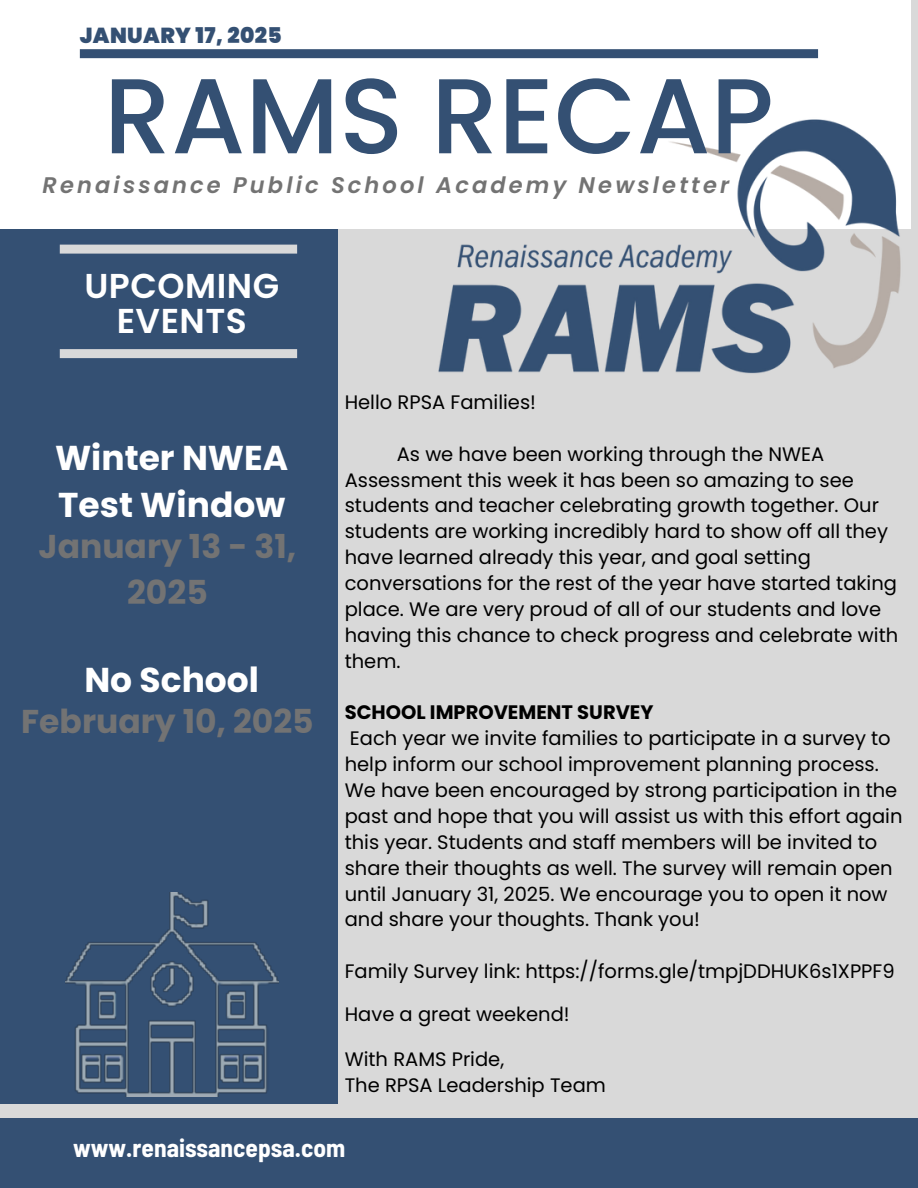
<style>
.page{position:relative;width:918px;height:1188px;background:#d9d9d9}
.page>*{position:absolute;margin:0;border:0;box-sizing:border-box;transform-origin:0 0}
.t1{font:500 106.35px "Poppins";color:#345073}
.t2{font:700 34.5px/47.2px "Poppins";color:#fff}
.t3{font:600 34.5px/34.8px "Poppins";letter-spacing:.015em;color:#fff;text-align:center}
.t4{font:700 33px/46.2px "Poppins";color:#737373;text-align:center}
.t5{font:700 semi-condensed 25.35px "Barlow";color:#fff}
.t6{font:italic 600 22.5px "Poppins";letter-spacing:.14em;color:#737373}
.t7{font:900 21.75px "Poppins";letter-spacing:.015em;color:#345073}
.t8{font:19.5px/25.8px "Poppins";color:#000}
.t9{font:700 19.5px "Poppins";color:#000}
</style>
<div class="page">
<div style="left:0;top:218px;width:338px;height:886px;background:#345073"></div>
<div style="left:0;top:1118px;width:918px;height:70px;background:#345073"></div>
<div style="left:0;top:0;width:911px;height:229px;background:#fff"></div>
<img style="left:438px;top:119px;width:463px;height:255px">
<div style="left:80px;top:49px;width:738px;height:9px;background:#345073"></div>
<div style="left:60px;top:245px;width:237px;height:9px;background:#d9d9d9"></div>
<div style="left:60px;top:349px;width:237px;height:9px;background:#d9d9d9"></div>
<img style="left:66px;top:893px;width:212px;height:203px">
<h3 class="t7" style="left:80px;top:20px;width:204px">JANUARY 17, 2025</h3>
<h5 class="t1" style="left:104px;top:42px;width:672px">RAMS RECAP</h5>
<h3 class="t6" style="left:43px;top:170px;width:688px">Renaissance Public School Academy Newsletter</h3>
<p class="t3" style="left:84px;top:269px;width:196px">UPCOMING<br>EVENTS</p>
<p class="t2" style="left:55px;top:434px;width:235px">Winter NWEA<br>Test Window</p>
<p class="t4" style="left:39px;top:523px;width:259px">January 13 - 31,<br>2025</p>
<p class="t2" style="left:84px;top:657px;width:176px">No School</p>
<p class="t4" style="left:21px;top:699px;width:294px">February 10, 2025</p>
<p class="t8" style="left:345px;top:389px;width:193px">Hello RPSA Families!</p>
<h1 class="t8" style="left:345px;top:441px;width:555px;text-indent:52px">As we have been working through the NWEA Assessment this week it has been so amazing to see students and teacher celebrating growth together. Our students are working incredibly hard to show off all they have learned already this year, and goal setting conversations for the rest of the year have started taking place. We are very proud of all of our students and love having this chance to check progress and celebrate with them.</h1>
<h6 class="t9" style="left:345px;top:699px;width:310px">SCHOOL IMPROVEMENT SURVEY</h6>
<p class="t8" style="left:345px;top:726px;width:559px">Each year we invite families to participate in a survey to help inform our school improvement planning process.<br>We have been encouraged by strong participation in the past and hope that you will assist us with this effort again this year. Students and staff members will be invited to share their thoughts as well. The survey will remain open until January 31, 2025. We encourage you to open it now and share your thoughts. Thank you!</p>
<p class="t8" style="left:345px;top:958px;width:551px">Family Survey link: https://forms.gle/tmpjDDHUK6s1XPPF9</p>
<h2 class="t8" style="left:345px;top:1001px;width:227px">Have a great weekend!</h2>
<p class="t8" style="left:345px;top:1046px;width:161px">With RAMS Pride,</p>
<h3 class="t8" style="left:345px;top:1072px;width:263px">The RPSA Leadership Team</h3>
<h3 class="t5" style="left:73px;top:1132px;width:274px">www.renaissancepsa.com</h3>
</div>
